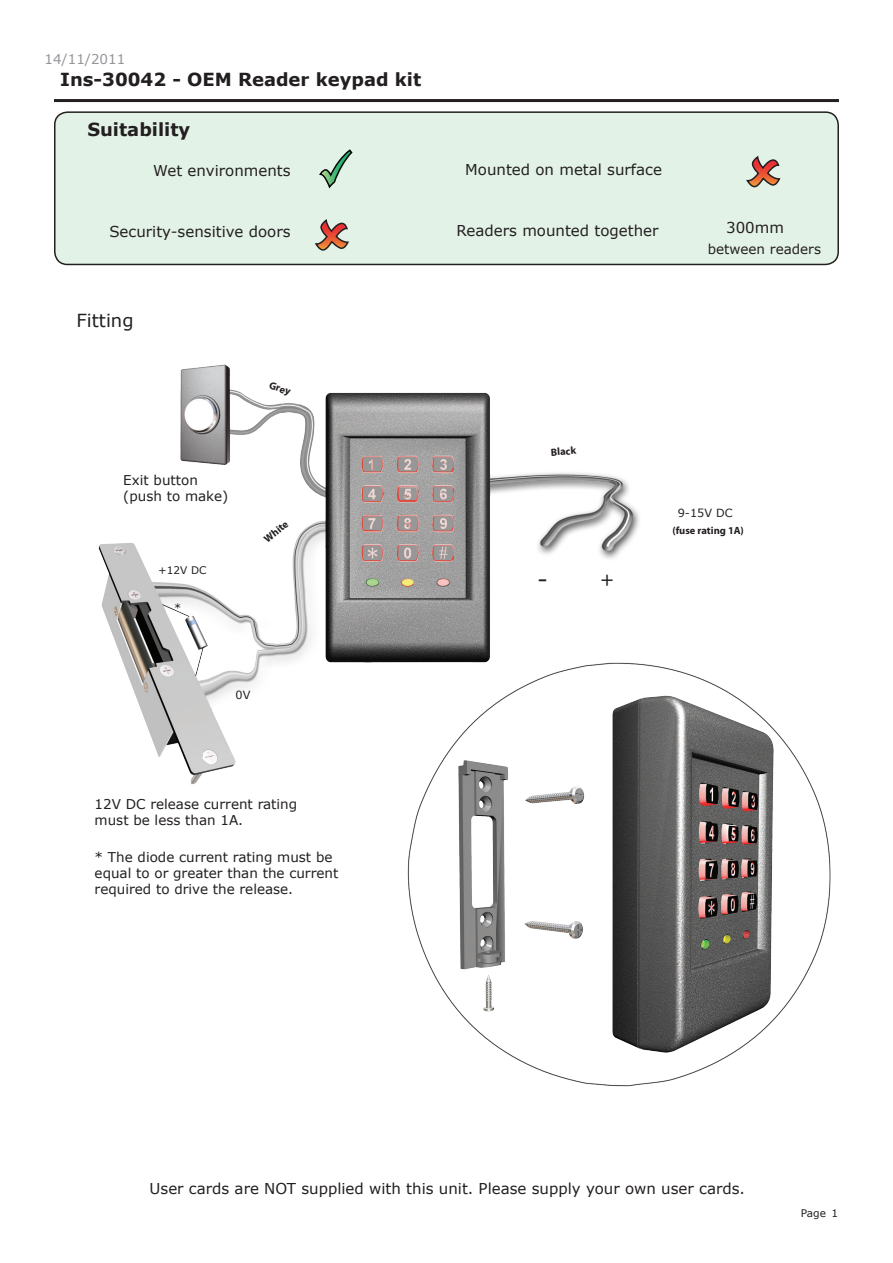
<style>
.page{position:relative;width:893px;height:1263px;background:#fff}
.page>*{position:absolute;margin:0;border:0;box-sizing:border-box;transform-origin:0 0}
.t1{font:24px "Verdana";color:#231f20}
.Instruction_title{font:700 18px "Verdana";color:#231f20}
.Text_-_12pt_bold{font:18px "Verdana";color:#231f20}
.Text_-_10pt_Right_Ju{font:15px "Verdana";color:#231f20}
.Text_-_10pt_centre{font:15px "Verdana";color:#231f20}
.Text_-_12pt_bold-2{font:15px "Verdana";color:#231f20}
.Text_-_9pt{font:13.5px/16.2px "Verdana";color:#231f20}
.Date{font:13.5px "Verdana";color:#939598}
.t2{font:11.25px "Verdana";color:#231f20}
.Text_-_7pt_bold_cent{font:700 10.5px "Myriad Pro";color:#231f20}
.Text_-_7pt{font:10.5px "Verdana";color:#231f20}
</style>
<div class="page">
<div style="left:55px;top:112px;width:783px;height:152px;background:#e3f2e7;border-radius:13px"></div>
<div style="left:54px;top:111px;width:785px;height:154px;border:2px solid #231f20;border-radius:13px"></div>
<svg style="left:319px;top:149px;width:34px;height:40px"></svg>
<svg style="left:746px;top:156px;width:35px;height:32px"></svg>
<hr style="left:54px;top:99px;width:785px;height:3px;background:#231f20">
<img style="left:98px;top:364px;width:733px;height:723px">
<svg style="left:314px;top:219px;width:35px;height:32px"></svg>
<p class="Date" style="left:44px;top:50px;width:82px">14/11/2011</p>
<p class="Instruction_title" style="left:60px;top:67px;width:362px">Ins-30042 - OEM Reader keypad kit</p>
<p class="Instruction_title" style="left:87px;top:117px;width:104px">Suitability</p>
<p class="Text_-_10pt_Right_Ju" style="left:153px;top:160px;width:139px">Wet environments</p>
<p class="Text_-_10pt_Right_Ju" style="left:465px;top:160px;width:198px">Mounted on metal surface</p>
<p class="Text_-_10pt_Right_Ju" style="left:109px;top:221px;width:183px">Security-sensitive doors</p>
<p class="Text_-_10pt_Right_Ju" style="left:457px;top:220px;width:204px">Readers mounted together</p>
<p class="Text_-_12pt_bold-2" style="left:726px;top:218px;width:59px">300mm</p>
<p class="Text_-_9pt" style="left:708px;top:241px;width:115px">between readers</p>
<p class="Text_-_12pt_bold" style="left:77px;top:308px;width:59px">Fitting</p>
<p class="Text_-_9pt" style="left:123px;top:472px;width:76px">Exit button</p>
<p class="Text_-_9pt" style="left:123px;top:488px;width:106px">(push to make)</p>
<p class="Text_-_7pt" style="left:158px;top:563px;width:50px">+12V DC</p>
<p class="t2" style="left:174px;top:600px;width:9px">*</p>
<p class="Text_-_7pt_bold_cent" style="left:272px;top:378px;width:24px;rotate:20deg">Grey</p>
<p class="Text_-_7pt_bold_cent" style="left:261px;top:534px;width:29px;rotate:-38deg">White</p>
<p class="Text_-_7pt_bold_cent" style="left:550px;top:445px;width:27px;rotate:-4deg">Black</p>
<p class="t1" style="left:537px;top:563px;width:12px">-</p>
<p class="Text_-_12pt_bold" style="left:600px;top:567px;width:16px">+</p>
<p class="t2" style="left:678px;top:506px;width:56px">9-15V DC</p>
<p class="Text_-_7pt_bold_cent" style="left:672px;top:523px;width:73px">(fuse rating 1A)</p>
<p class="t2" style="left:236px;top:688px;width:16px">0V</p>
<p class="Text_-_9pt" style="left:95px;top:796px;width:204px">12V DC release current rating must be less than 1A.</p>
<p class="Text_-_9pt" style="left:95px;top:848px;width:245px">* The diode current rating must be equal to or greater than the current required to drive the release.</p>
<p class="Text_-_10pt_centre" style="left:150px;top:1178px;width:597px">User cards are NOT supplied with this unit. Please supply your own user cards.</p>
<p class="Text_-_7pt" style="left:801px;top:1206px;width:27px">Page</p>
<p class="Text_-_7pt" style="left:832px;top:1206px;width:8px">1</p>
</div>
